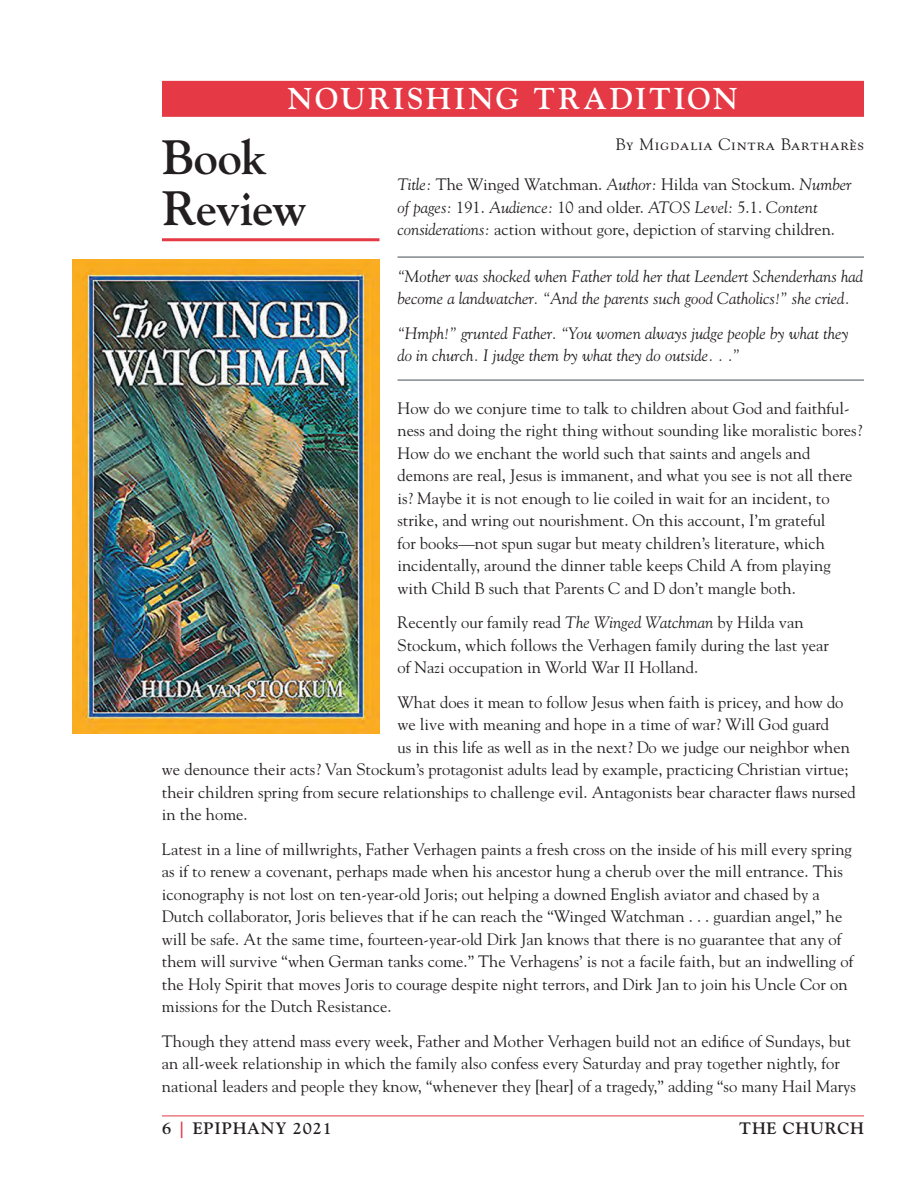
<style>
.page{position:relative;width:918px;height:1188px;background:#fff}
.page>*{position:absolute;margin:0;border:0;box-sizing:border-box;transform-origin:0 0}
.Headline{font:700 48px/51px "Goudy Std";letter-spacing:-.015em;color:#231f20}
.Headline-2{font:700 30px "Goudy Std";letter-spacing:.085em;color:#fff}
.Text_w_0_pt_Space_Be{font:16.5px/22.5px "Goudy Std";color:#231f20}
.t1{font:italic 16.5px/22.5px "Goudy Std";color:#231f20}
.Byline{font:16.5px "Goudy Std";letter-spacing:.05em;color:#231f20}
.Footer___Left-Hand_P{font:700 16.5px "Goudy Std";letter-spacing:.05em;color:#231f20}
.s1{font-style:italic}
.s2{color:#e53945}
</style>
<div class="page">
<hr style="left:162px;top:1116px;width:702px;height:1px;background:#e53945">
<div style="left:162px;top:81px;width:702px;height:36px;background:#e53945"></div>
<hr style="left:398px;top:256px;width:466px;height:2px;background:#81898e">
<hr style="left:398px;top:379px;width:466px;height:2px;background:#81898e">
<hr style="left:162px;top:238px;width:218px;height:3px;background:#e53945">
<img style="left:72px;top:260px;width:307px;height:474px">
<p class="Headline-2" style="left:288px;top:81px;width:452px">NOURISHING TRADITION</p>
<p class="Byline" style="left:615px;top:134px;width:250px">By Migdalia Cintra Bartharès</p>
<p class="Text_w_0_pt_Space_Be" style="left:397px;top:173px;width:456px"><span class="s1">Title:</span> The Winged Watchman. <span class="s1">Author:</span> Hilda van Stockum. <span class="s1">Number of pages:</span> 191. <span class="s1">Audience:</span> 10 and older. <span class="s1">ATOS Level:</span> 5.1. <span class="s1">Content considerations:</span> action without gore, depiction of starving children.</p>
<p class="t1" style="left:397px;top:265px;width:467px">“Mother was shocked when Father told her that Leendert Schenderhans had become a landwatcher. “And the parents such good Catholics!” she cried.</p>
<p class="t1" style="left:397px;top:322px;width:453px">“Hmph!” grunted Father. “You women always judge people by what they do in church. I judge them by what they do outside. . .”</p>
<p class="Text_w_0_pt_Space_Be" style="left:397px;top:397px;width:466px">How do we conjure time to talk to children about God and faithful&shy;ness and doing the right thing without sounding like moralistic bores?<br>How do we enchant the world such that saints and angels and demons are real, Jesus is immanent, and what you see is not all there is? Maybe it is not enough to lie coiled in wait for an incident, to strike, and wring out nourishment. On this account, I’m grateful<br>for books—not spun sugar but meaty children’s literature, which incidentally, around the dinner table keeps Child A from playing with Child B such that Parents C and D don’t mangle both.</p>
<p class="Text_w_0_pt_Space_Be" style="left:397px;top:611px;width:433px">Recently our family read <span class="s1">The Winged Watchman</span> by Hilda van<br>Stockum, which follows the Verhagen family during the last year of Nazi occupation in World War II Holland.</p>
<p class="Text_w_0_pt_Space_Be" style="left:397px;top:691px;width:448px">What does it mean to follow Jesus when faith is pricey, and how do</p>
<p class="Text_w_0_pt_Space_Be" style="left:397px;top:713px;width:433px">we live with meaning and hope in a time of war? Will God guard</p>
<p class="Text_w_0_pt_Space_Be" style="left:397px;top:736px;width:454px">us in this life as well as in the next? Do we judge our neighbor when</p>
<p class="Text_w_0_pt_Space_Be" style="left:162px;top:758px;width:688px">we denounce their acts? Van Stockum’s protagonist adults lead by example, practicing Christian virtue;</p>
<p class="Text_w_0_pt_Space_Be" style="left:162px;top:781px;width:695px">their children spring from secure relationships to challenge evil. Antagonists bear character flaws nursed</p>
<p class="Text_w_0_pt_Space_Be" style="left:162px;top:803px;width:87px">in the home.</p>
<p class="Text_w_0_pt_Space_Be" style="left:162px;top:838px;width:694px">Latest in a line of millwrights, Father Verhagen paints a fresh cross on the inside of his mill every spring as if to renew a covenant, perhaps made when his ancestor hung a cherub over the mill entrance. This iconography is not lost on ten-year-old Joris; out helping a downed English aviator and chased by a Dutch collaborator, Joris believes that if he can reach the “Winged Watchman . . . guardian angel,” he will be safe. At the same time, fourteen-year-old Dirk Jan knows that there is no guarantee that any of them will survive “when German tanks come.” The Verhagens’ is not a facile faith, but an indwelling of the Holy Spirit that moves Joris to courage despite night terrors, and Dirk Jan to join his Uncle Cor on missions for the Dutch Resistance.</p>
<p class="Text_w_0_pt_Space_Be" style="left:162px;top:1030px;width:696px">Though they attend mass every week, Father and Mother Verhagen build not an edifice of Sundays, but an all-week relationship in which the family also confess every Saturday and pray together nightly, for national leaders and people they know, “whenever they [hear] of a tragedy,” adding “so many Hail Marys</p>
<p class="Headline" style="left:162px;top:132px;width:146px">Book<br>Review</p>
<p class="Footer___Left-Hand_P" style="left:162px;top:1119px;width:171px">6 <span class="s2">|</span> EPIPHANY 2021</p>
<p class="Footer___Left-Hand_P" style="left:739px;top:1119px;width:126px">THE CHURCH</p>
</div>
